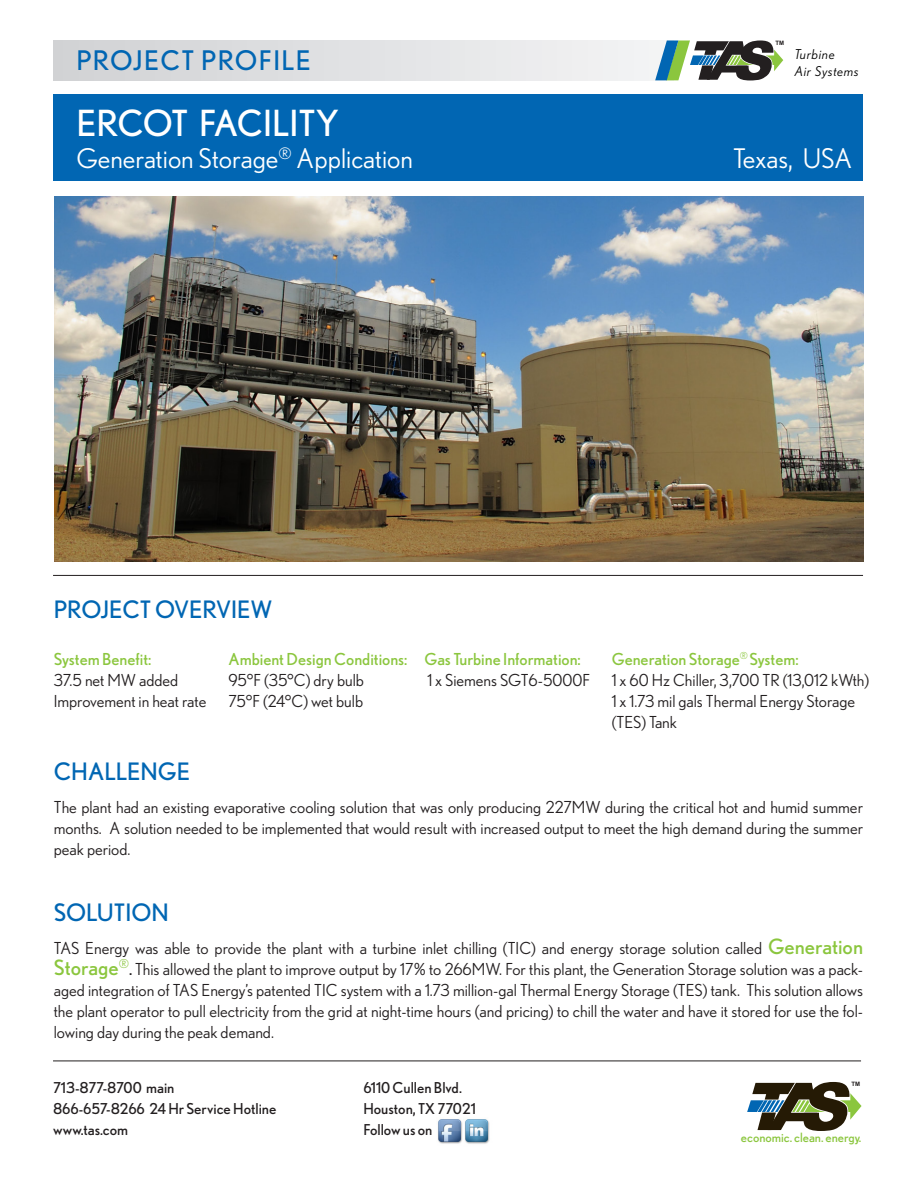
<style>
.page{position:relative;width:918px;height:1188px;background:#fff}
.page>*{position:absolute;margin:0;border:0;box-sizing:border-box;transform-origin:0 0}
.t1{font:36px "Nobel";color:#fff}
.t2{font:27px "Nobel";color:#fff}
.t3{font:27px "Nobel";letter-spacing:.05em;color:#0166b3}
.t4{font:24px "Nobel";color:#0166b3}
.t5{font:16.5px/21px "Nobel";color:#231f20;text-align:justify}
.t6{font:16.5px "Nobel";color:#8bc63e}
.t7{font:15px "Nobel";color:#231f20}
.t8{font:italic 13.5px "Nobel";letter-spacing:.05em;color:#000}
.t9{font:12.75px "Nobel";color:#8bc63e}
.t10{font:700 6px "Arial";color:#231f20}
.s1{font-size:21px;color:#8bc63e}
.s2{font-style:inherit}
</style>
<div class="page">
<div style="left:54px;top:94px;width:809px;height:87px;background:#0166b3"></div>
<hr style="left:53px;top:575px;width:810px;height:1px;background:#231f20">
<div style="left:54px;top:40px;width:620px;height:40px;background:linear-gradient(to right,#d0d2d4,#f4f4f5)"></div>
<svg style="left:655px;top:40px;width:128px;height:40px"></svg>
<svg style="left:747px;top:1082px;width:115px;height:49px"></svg>
<hr style="left:53px;top:1060px;width:808px;height:1px;background:#231f20">
<img style="left:438px;top:1119px;width:25px;height:25px">
<img style="left:465px;top:1119px;width:25px;height:25px">
<img style="left:54px;top:197px;width:810px;height:365px">
<p class="t10" style="left:776px;top:39px;width:10px">TM</p>
<p class="t3" style="left:76px;top:45px;width:236px">PROJECT PROFILE</p>
<p class="t8" style="left:795px;top:47px;width:42px">Turbine</p>
<p class="t8" style="left:795px;top:63px;width:66px">Air Systems</p>
<p class="t1" style="left:76px;top:102px;width:264px">ERCOT FACILITY</p>
<p class="t2" style="left:76px;top:143px;width:338px">Generation Storage<sup>®</sup> Application</p>
<p class="t2" style="left:733px;top:143px;width:121px">Texas, USA</p>
<p class="t4" style="left:54px;top:596px;width:220px">PROJECT OVERVIEW</p>
<p class="t6" style="left:54px;top:649px;width:99px">System Benefit:</p>
<p class="t5" style="left:54px;top:669px;width:126px">37.5 net MW added</p>
<p class="t5" style="left:54px;top:690px;width:154px">Improvement in heat rate</p>
<p class="t6" style="left:229px;top:649px;width:180px">Ambient Design Conditions:</p>
<p class="t5" style="left:229px;top:669px;width:137px">95°F (35°C) dry bulb</p>
<p class="t5" style="left:229px;top:690px;width:136px">75°F (24°C) wet bulb</p>
<p class="t6" style="left:424px;top:649px;width:158px">Gas Turbine Information:</p>
<p class="t5" style="left:427px;top:669px;width:164px">1 x Siemens SGT6-5000F</p>
<p class="t6" style="left:612px;top:649px;width:188px">Generation Storage<sup>®</sup> System:</p>
<p class="t5" style="left:612px;top:669px;width:259px;text-align:left">1 x 60 Hz Chiller, 3,700 TR (13,012 kWth)<br>1 x 1.73 mil gals Thermal Energy Storage (TES) Tank</p>
<p class="t4" style="left:54px;top:757px;width:138px">CHALLENGE</p>
<p class="t5" style="left:54px;top:796px;width:811px">The plant had an existing evaporative cooling solution that was only producing 227MW during the critical hot and humid summer months. A solution needed to be implemented that would result with increased output to meet the high demand during the summer peak period.</p>
<p class="t4" style="left:54px;top:899px;width:117px">SOLUTION</p>
<p class="t5" style="left:54px;top:938px;width:811px">TAS Energy was able to provide the plant with a turbine inlet chilling (TIC) and energy storage solution called <span class="s1">Generation Storage</span><sup>®</sup><span class="s2">.</span> This allowed the plant to improve output by 17% to 266MW. For this plant, the Generation Storage solution was a pack&shy;aged integration of TAS Energy’s patented TIC system with a 1.73 million-gal Thermal Energy Storage (TES) tank. This solution allows the plant operator to pull electricity from the grid at night-time hours (and pricing) to chill the water and have it stored for use the fol&shy;lowing day during the peak demand.</p>
<p class="t7" style="left:53px;top:1079px;width:123px">713-877-8700 main</p>
<p class="t7" style="left:53px;top:1100px;width:225px">866-657-8266 24 Hr Service Hotline</p>
<p class="t7" style="left:53px;top:1121px;width:77px">www.tas.com</p>
<p class="t7" style="left:363px;top:1079px;width:100px">6110 Cullen Blvd.</p>
<p class="t7" style="left:363px;top:1100px;width:114px">Houston, TX 77021</p>
<p class="t7" style="left:363px;top:1121px;width:71px">Follow us on</p>
<p class="t10" style="left:852px;top:1080px;width:10px">TM</p>
<p class="t9" style="left:741px;top:1130px;width:122px">economic. clean. energy.</p>
</div>
